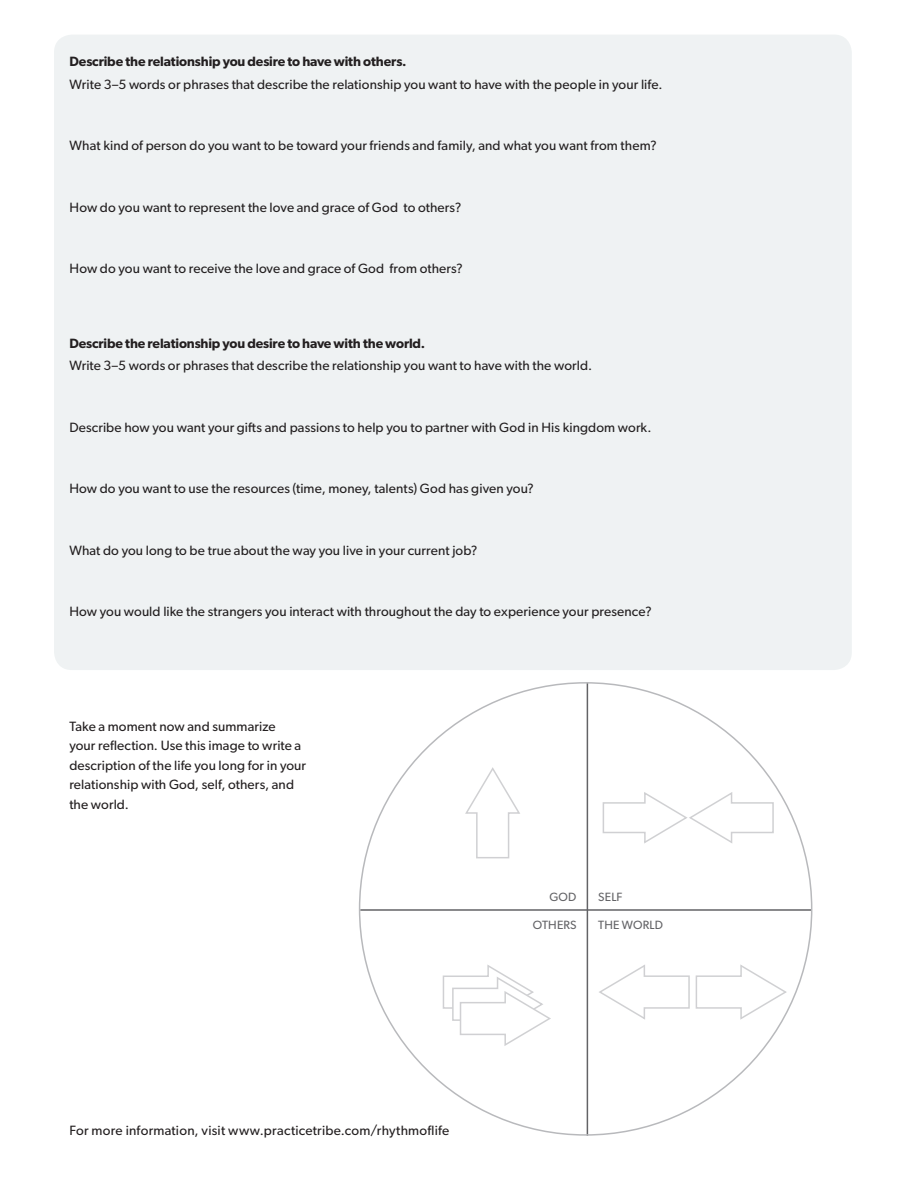
<style>
.page{position:relative;width:918px;height:1188px;background:#fff}
.page>*{position:absolute;margin:0;border:0;box-sizing:border-box;transform-origin:0 0}
.t1{font:13.5px/19.5px "Gibson";letter-spacing:.01em;color:#231f20}
.t2{font:600 13.5px "Gibson";letter-spacing:-.01em;color:#231f20}
.t3{font:12px "Gibson";letter-spacing:.01em;color:#636366}
</style>
<div class="page">
<div style="left:54px;top:35px;width:798px;height:635px;background:#eff2f3;border-radius:18px"></div>
<hr style="left:587px;top:683px;width:1px;height:453px;background:#636366">
<hr style="left:360px;top:909px;width:452px;height:2px;background:#636366">
<svg style="left:465px;top:767px;width:55px;height:92px"></svg>
<svg style="left:442px;top:965px;width:109px;height:81px"></svg>
<svg style="left:602px;top:792px;width:172px;height:52px"></svg>
<svg style="left:599px;top:964px;width:189px;height:57px"></svg>
<p class="t2" style="left:70px;top:54px;width:339px">Describe the relationship you desire to have with others.</p>
<p class="t1" style="left:70px;top:74px;width:594px">Write 3–5 words or phrases that describe the relationship you want to have with the people in your life.</p>
<p class="t1" style="left:70px;top:136px;width:589px">What kind of person do you want to be toward your friends and family, and what you want from them?</p>
<p class="t1" style="left:70px;top:197px;width:393px">How do you want to represent the love and grace of God to others?</p>
<p class="t1" style="left:70px;top:259px;width:395px">How do you want to receive the love and grace of God from others?</p>
<p class="t2" style="left:69px;top:335px;width:357px">Describe the relationship you desire to have with the world.</p>
<p class="t1" style="left:69px;top:356px;width:524px">Write 3–5 words or phrases that describe the relationship you want to have with the world.</p>
<p class="t1" style="left:69px;top:417px;width:584px">Describe how you want your gifts and passions to help you to partner with God in His kingdom work.</p>
<p class="t1" style="left:69px;top:479px;width:466px">How do you want to use the resources (time, money, talents) God has given you?</p>
<p class="t1" style="left:69px;top:540px;width:410px">What do you long to be true about the way you live in your current job?</p>
<p class="t1" style="left:69px;top:602px;width:584px">How you would like the strangers you interact with throughout the day to experience your presence?</p>
<p class="t1" style="left:69px;top:716px;width:238px">Take a moment now and summarize<br>your reflection. Use this image to write a description of the life you long for in your relationship with God, self, others, and the world.</p>
<p class="t1" style="left:69px;top:1121px;width:381px">For more information, visit www.practicetribe.com/rhythmoflife</p>
<p class="t3" style="left:550px;top:890px;width:28px">GOD</p>
<p class="t3" style="left:533px;top:918px;width:45px">OTHERS</p>
<p class="t3" style="left:598px;top:890px;width:26px">SELF</p>
<p class="t3" style="left:598px;top:918px;width:66px">THE WORLD</p>
</div>
